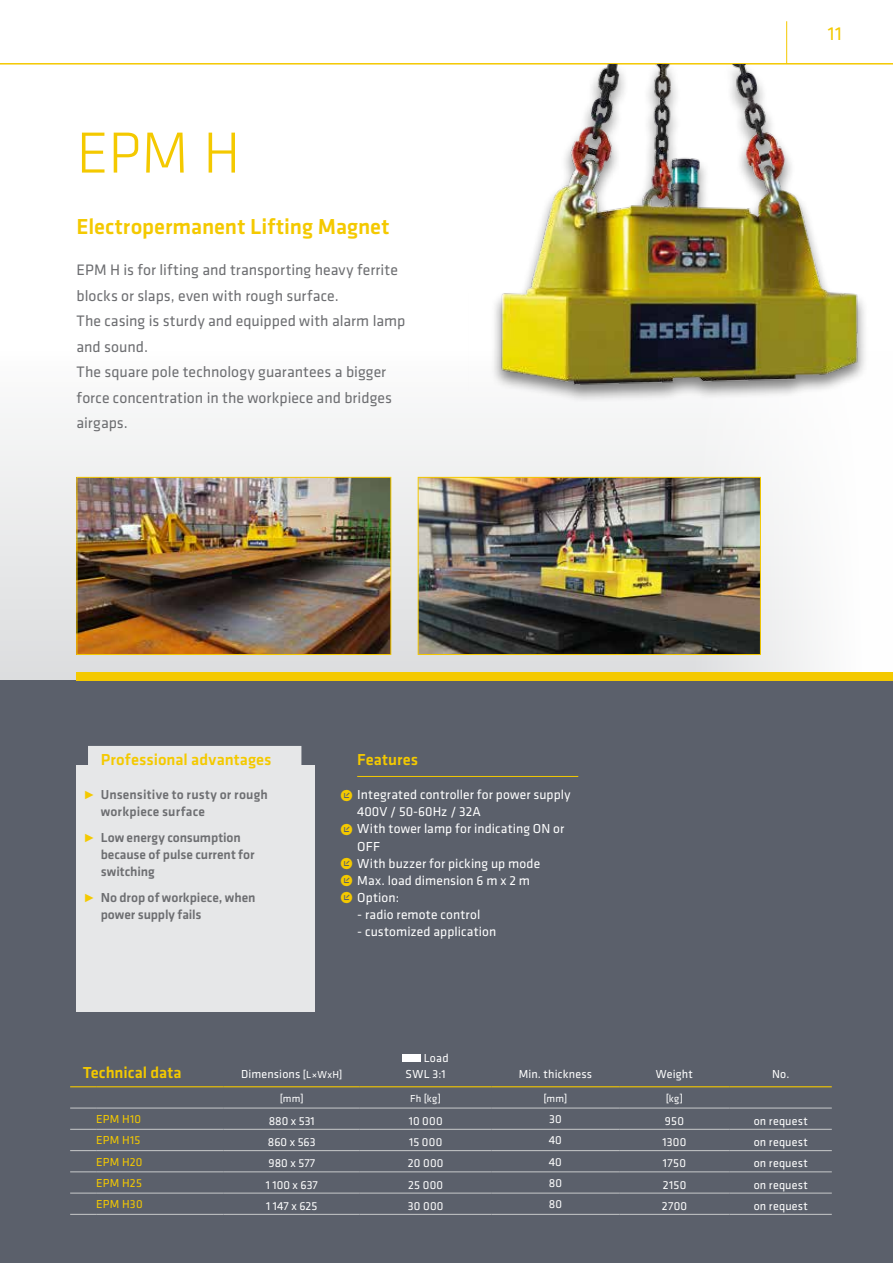
<style>
.page{position:relative;width:893px;height:1263px;background:#fff}
.page>*{position:absolute;margin:0;border:0;box-sizing:border-box;transform-origin:0 0}
.t1{font:300 60px "Klavika";color:#f4c900}
.t2{font:500 22.5px "Klavika";color:#f4c900}
.t3{font:19.5px "Klavika";color:#f4c900}
.t4{font:500 16.5px "Klavika";letter-spacing:.005em;color:#f4c900}
.t5{font:15.75px/25.5px "Klavika";color:#6d6e71}
.t6{font:13.5px "Klavika";letter-spacing:.005em;color:#fff}
.t7{font:500 13.5px/17px "Klavika";color:#6d6e71}
.t8{font:12px/16.5px "Klavika";letter-spacing:.015em;color:#fff;text-align:right}
.t9{font:12px "Klavika";letter-spacing:.025em;color:#f4c900}
.t10{font:10.5px "Klavika";letter-spacing:.02em;color:#fff}
.s1{font-size:16.5px;color:#f4c900}
.s2{font-size:10.5px}
</style>
<div class="page">
<svg style="left:0;top:423px;width:815px;height:257px"></svg>
<div style="left:0;top:680px;width:893px;height:583px;background:#5b606b"></div>
<div style="left:77px;top:672px;width:816px;height:8px;background:#f4c900"></div>
<hr style="left:0;top:63px;width:893px;height:2px;background:#f4c900">
<hr style="left:786px;top:21px;width:1px;height:43px;background:#f4c900">
<div style="left:77px;top:765px;width:238px;height:247px;background:#e6e7e8"></div>
<div style="left:490px;top:61px;width:378px;height:342px;background:#000;opacity:.5"></div>
<img style="left:490px;top:65px;width:378px;height:325px">
<img style="left:79px;top:479px;width:310px;height:174px">
<div style="left:77px;top:477px;width:314px;height:178px;border:1px solid #f4c900"></div>
<img style="left:420px;top:479px;width:339px;height:174px">
<div style="left:418px;top:477px;width:343px;height:178px;border:1px solid #f4c900"></div>
<svg style="left:70px;top:1086px;width:26px;height:1px"></svg>
<hr style="left:96px;top:1086px;width:128px;height:1px;background:#f4c900">
<hr style="left:224px;top:1086px;width:136px;height:1px;background:#f4c900">
<hr style="left:360px;top:1086px;width:132px;height:1px;background:#f4c900">
<hr style="left:492px;top:1086px;width:127px;height:1px;background:#f4c900">
<hr style="left:619px;top:1086px;width:111px;height:1px;background:#f4c900">
<hr style="left:730px;top:1086px;width:102px;height:1px;background:#f4c900">
<svg style="left:70px;top:1107px;width:26px;height:1px"></svg>
<hr style="left:96px;top:1107px;width:128px;height:1px;background:#bcbec0">
<hr style="left:224px;top:1107px;width:136px;height:1px;background:#bcbec0">
<hr style="left:360px;top:1107px;width:132px;height:1px;background:#bcbec0">
<hr style="left:492px;top:1107px;width:127px;height:1px;background:#bcbec0">
<hr style="left:619px;top:1107px;width:111px;height:1px;background:#bcbec0">
<hr style="left:730px;top:1107px;width:102px;height:1px;background:#bcbec0">
<svg style="left:70px;top:1129px;width:26px;height:1px"></svg>
<hr style="left:96px;top:1129px;width:128px;height:1px;background:#bcbec0">
<hr style="left:224px;top:1129px;width:136px;height:1px;background:#bcbec0">
<hr style="left:360px;top:1129px;width:132px;height:1px;background:#bcbec0">
<hr style="left:492px;top:1129px;width:127px;height:1px;background:#bcbec0">
<hr style="left:619px;top:1129px;width:111px;height:1px;background:#bcbec0">
<hr style="left:730px;top:1129px;width:102px;height:1px;background:#bcbec0">
<svg style="left:70px;top:1150px;width:26px;height:1px"></svg>
<hr style="left:96px;top:1150px;width:128px;height:1px;background:#bcbec0">
<hr style="left:224px;top:1150px;width:136px;height:1px;background:#bcbec0">
<hr style="left:360px;top:1150px;width:132px;height:1px;background:#bcbec0">
<hr style="left:492px;top:1150px;width:127px;height:1px;background:#bcbec0">
<hr style="left:619px;top:1150px;width:111px;height:1px;background:#bcbec0">
<hr style="left:730px;top:1150px;width:102px;height:1px;background:#bcbec0">
<svg style="left:70px;top:1171px;width:26px;height:1px"></svg>
<hr style="left:96px;top:1171px;width:128px;height:1px;background:#bcbec0">
<hr style="left:224px;top:1171px;width:136px;height:1px;background:#bcbec0">
<hr style="left:360px;top:1171px;width:132px;height:1px;background:#bcbec0">
<hr style="left:492px;top:1171px;width:127px;height:1px;background:#bcbec0">
<hr style="left:619px;top:1171px;width:111px;height:1px;background:#bcbec0">
<hr style="left:730px;top:1171px;width:102px;height:1px;background:#bcbec0">
<hr style="left:70px;top:1192px;width:26px;height:2px;background:#bcbec0">
<hr style="left:96px;top:1192px;width:128px;height:2px;background:#bcbec0">
<hr style="left:224px;top:1192px;width:136px;height:2px;background:#bcbec0">
<hr style="left:360px;top:1192px;width:132px;height:2px;background:#bcbec0">
<hr style="left:492px;top:1192px;width:127px;height:2px;background:#bcbec0">
<hr style="left:619px;top:1192px;width:111px;height:2px;background:#bcbec0">
<hr style="left:730px;top:1192px;width:102px;height:2px;background:#bcbec0">
<svg style="left:70px;top:1214px;width:26px;height:1px"></svg>
<hr style="left:96px;top:1214px;width:128px;height:1px;background:#bcbec0">
<hr style="left:224px;top:1214px;width:136px;height:1px;background:#bcbec0">
<hr style="left:360px;top:1214px;width:132px;height:1px;background:#bcbec0">
<hr style="left:492px;top:1214px;width:127px;height:1px;background:#bcbec0">
<hr style="left:619px;top:1214px;width:111px;height:1px;background:#bcbec0">
<hr style="left:730px;top:1214px;width:102px;height:1px;background:#bcbec0">
<div style="left:403px;top:1054px;width:18px;height:8px;background:#fff"></div>
<div style="left:88px;top:746px;width:213px;height:24px;background:#e6e7e8"></div>
<hr style="left:357px;top:776px;width:221px;height:1px;background:#f4c900">
<h1 class="t1" style="left:77px;top:120px;width:165px">EPM H</h1>
<h2 class="t2" style="left:77px;top:214px;width:314px">Electropermanent Lifting Magnet</h2>
<p class="t5" style="left:77px;top:258px;width:330px">EPM H is for lifting and transporting heavy ferrite blocks or slaps, even with rough surface.<br>The casing is sturdy and equipped with alarm lamp and sound.<br>The square pole technology guarantees a bigger force concentration in the workpiece and bridges airgaps.</p>
<p class="t3" style="left:828px;top:23px;width:16px">11</p>
<p class="t4" style="left:101px;top:751px;width:172px">Professional advantages</p>
<p class="t7" style="left:101px;top:787px;width:169px;text-indent:-17px"><span class="s1">˭</span> Unsensitive to rusty or rough workpiece surface</p>
<p class="t7" style="left:101px;top:829px;width:155px;text-indent:-17px"><span class="s1">˭</span> Low energy consumption because of pulse current for switching</p>
<p class="t7" style="left:101px;top:889px;width:156px;text-indent:-17px"><span class="s1">˭</span> No drop of workpiece, when power supply fails</p>
<p class="t4" style="left:357px;top:751px;width:63px">Features</p>
<p class="t6" style="left:340px;top:788px;width:232px"><span class="s1">ˠ</span> Integrated controller for power supply</p>
<p class="t6" style="left:357px;top:805px;width:125px">400V / 50-60Hz / 32A</p>
<p class="t6" style="left:340px;top:822px;width:226px"><span class="s1">ˠ</span> With tower lamp for indicating ON or</p>
<p class="t6" style="left:357px;top:839px;width:24px">OFF</p>
<p class="t6" style="left:340px;top:856px;width:202px"><span class="s1">ˠ</span> With buzzer for picking up mode</p>
<p class="t6" style="left:340px;top:873px;width:191px"><span class="s1">ˠ</span> Max. load dimension 6 m x 2 m</p>
<p class="t6" style="left:340px;top:890px;width:60px"><span class="s1">ˠ</span> Option:</p>
<p class="t6" style="left:357px;top:907px;width:125px">- radio remote control</p>
<p class="t6" style="left:357px;top:924px;width:141px">- customized application</p>
<p class="t4" style="left:83px;top:1064px;width:100px">Technical data</p>
<p class="t8" style="left:241px;top:1066px;width:103px">Dimensions <span class="s2">[L×WxH]</span></p>
<p class="t8" style="left:406px;top:1050px;width:44px">Load<br>SWL 3:1</p>
<p class="t8" style="left:519px;top:1066px;width:75px">Min. thickness</p>
<p class="t8" style="left:656px;top:1066px;width:39px">Weight</p>
<p class="t8" style="left:772px;top:1066px;width:19px">No.</p>
<p class="t10" style="left:280px;top:1093px;width:25px">[mm]</p>
<p class="t10" style="left:410px;top:1093px;width:33px">Fh [kg]</p>
<p class="t10" style="left:543px;top:1093px;width:25px">[mm]</p>
<p class="t10" style="left:666px;top:1093px;width:19px">[kg]</p>
<p class="t9" style="left:96px;top:1113px;width:46px">EPM H10</p>
<p class="t8" style="left:269px;top:1113px;width:48px">880 x 531</p>
<p class="t8" style="left:409px;top:1113px;width:35px">10 000</p>
<p class="t8" style="left:549px;top:1111px;width:14px">30</p>
<p class="t8" style="left:665px;top:1113px;width:21px">950</p>
<p class="t8" style="left:754px;top:1113px;width:56px">on request</p>
<p class="t9" style="left:96px;top:1134px;width:46px">EPM H15</p>
<p class="t8" style="left:268px;top:1134px;width:49px">860 x 563</p>
<p class="t8" style="left:409px;top:1134px;width:35px">15 000</p>
<p class="t8" style="left:549px;top:1132px;width:15px">40</p>
<p class="t8" style="left:662px;top:1134px;width:26px">1300</p>
<p class="t8" style="left:754px;top:1134px;width:56px">on request</p>
<p class="t9" style="left:96px;top:1155px;width:48px">EPM H20</p>
<p class="t8" style="left:269px;top:1155px;width:48px">980 x 577</p>
<p class="t8" style="left:408px;top:1155px;width:37px">20 000</p>
<p class="t8" style="left:549px;top:1154px;width:15px">40</p>
<p class="t8" style="left:663px;top:1155px;width:25px">1750</p>
<p class="t8" style="left:754px;top:1155px;width:56px">on request</p>
<p class="t9" style="left:96px;top:1176px;width:47px">EPM H25</p>
<p class="t8" style="left:266px;top:1176px;width:53px">1 100 x 637</p>
<p class="t8" style="left:408px;top:1176px;width:37px">25 000</p>
<p class="t8" style="left:549px;top:1175px;width:15px">80</p>
<p class="t8" style="left:663px;top:1176px;width:25px">2150</p>
<p class="t8" style="left:754px;top:1176px;width:56px">on request</p>
<p class="t9" style="left:96px;top:1198px;width:48px">EPM H30</p>
<p class="t8" style="left:266px;top:1198px;width:53px">1 147 x 625</p>
<p class="t8" style="left:408px;top:1198px;width:37px">30 000</p>
<p class="t8" style="left:549px;top:1196px;width:15px">80</p>
<p class="t8" style="left:662px;top:1198px;width:27px">2700</p>
<p class="t8" style="left:754px;top:1198px;width:56px">on request</p>
</div>
